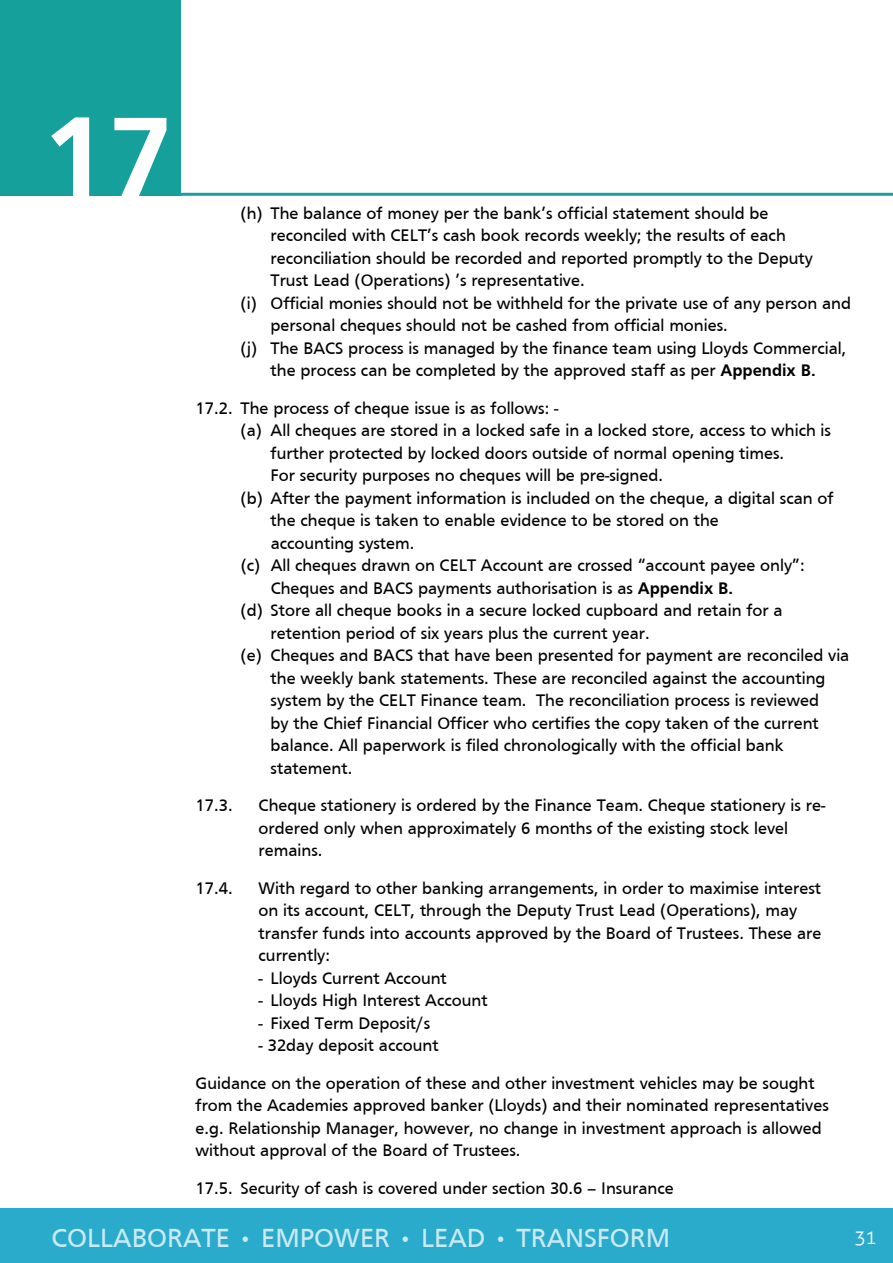
<style>
.page{position:relative;width:893px;height:1263px;background:#fff}
.page>*{position:absolute;margin:0;border:0;box-sizing:border-box;transform-origin:0 0}
.t1{font:700 119.85px "Frutiger";color:#fff}
.t2{font:27px "Frutiger";color:#caeaf2}
.t3{font:300 19.5px "Aller";color:#fff}
.t4{font:17.25px/22.5px "Frutiger";color:#000}
.s1{font-weight:700}
</style>
<div class="page">
<div style="left:0;top:1209px;width:893px;height:54px;background:#2babcc"></div>
<hr style="left:181px;top:193px;width:712px;height:3px;background:#15a09b">
<div style="left:0;top:0;width:180px;height:196px;background:#15a09b"></div>
<h1 class="t1" style="left:44px;top:88px;width:130px">17</h1>
<p class="t4" style="left:241px;top:202px;width:529px">(h) The balance of money per the bank’s official statement should be</p>
<p class="t4" style="left:271px;top:224px;width:517px">reconciled with CELT’s cash book records weekly; the results of each</p>
<p class="t4" style="left:271px;top:247px;width:544px">reconciliation should be recorded and reported promptly to the Deputy</p>
<p class="t4" style="left:271px;top:269px;width:316px">Trust Lead (Operations) ’s representative.</p>
<p class="t4" style="left:241px;top:291px;width:612px">(i) Official monies should not be withheld for the private use of any person and</p>
<p class="t4" style="left:271px;top:314px;width:459px">personal cheques should not be cashed from official monies.</p>
<p class="t4" style="left:241px;top:336px;width:607px">(j) The BACS process is managed by the finance team using Lloyds Commercial,</p>
<p class="t4" style="left:271px;top:359px;width:547px">the process can be completed by the approved staff as per <span class="s1">Appendix B.</span></p>
<p class="t4" style="left:196px;top:396px;width:364px">17.2. The process of cheque issue is as follows: -</p>
<p class="t4" style="left:241px;top:419px;width:592px">(a) All cheques are stored in a locked safe in a locked store, access to which is</p>
<p class="t4" style="left:271px;top:441px;width:515px">further protected by locked doors outside of normal opening times.</p>
<p class="t4" style="left:271px;top:464px;width:394px">For security purposes no cheques will be pre-signed.</p>
<p class="t4" style="left:241px;top:486px;width:594px">(b) After the payment information is included on the cheque, a digital scan of</p>
<p class="t4" style="left:271px;top:509px;width:450px">the cheque is taken to enable evidence to be stored on the</p>
<p class="t4" style="left:271px;top:531px;width:145px">accounting system.</p>
<p class="t4" style="left:241px;top:554px;width:565px">(c) All cheques drawn on CELT Account are crossed “account payee only”:</p>
<p class="t4" style="left:271px;top:576px;width:464px">Cheques and BACS payments authorisation is as <span class="s1">Appendix B.</span></p>
<p class="t4" style="left:241px;top:599px;width:543px">(d) Store all cheque books in a secure locked cupboard and retain for a</p>
<p class="t4" style="left:271px;top:621px;width:380px">retention period of six years plus the current year.</p>
<p class="t4" style="left:241px;top:644px;width:610px">(e) Cheques and BACS that have been presented for payment are reconciled via</p>
<p class="t4" style="left:271px;top:666px;width:556px">the weekly bank statements. These are reconciled against the accounting</p>
<p class="t4" style="left:271px;top:689px;width:550px">system by the CELT Finance team. The reconciliation process is reviewed</p>
<p class="t4" style="left:271px;top:711px;width:550px">by the Chief Financial Officer who certifies the copy taken of the current</p>
<p class="t4" style="left:271px;top:734px;width:515px">balance. All paperwork is filed chronologically with the official bank</p>
<p class="t4" style="left:271px;top:756px;width:83px">statement.</p>
<p class="t4" style="left:196px;top:794px;width:39px">17.3.</p>
<p class="t4" style="left:259px;top:794px;width:568px">Cheque stationery is ordered by the Finance Team. Cheque stationery is re&shy;ordered only when approximately 6 months of the existing stock level remains.</p>
<p class="t4" style="left:196px;top:876px;width:39px">17.4.</p>
<p class="t4" style="left:259px;top:876px;width:564px">With regard to other banking arrangements, in order to maximise interest on its account, CELT, through the Deputy Trust Lead (Operations), may transfer funds into accounts approved by the Board of Trustees. These are currently:</p>
<p class="t4" style="left:259px;top:966px;width:190px">- Lloyds Current Account</p>
<p class="t4" style="left:259px;top:989px;width:231px">- Lloyds High Interest Account</p>
<p class="t4" style="left:259px;top:1011px;width:173px">- Fixed Term Deposit/s</p>
<p class="t4" style="left:196px;top:1026px;width:621px;line-height:37.5px;text-indent:63px">- 32day deposit account<br>Guidance on the operation of these and other investment vehicles may be sought</p>
<p class="t4" style="left:196px;top:1094px;width:635px">from the Academies approved banker (Lloyds) and their nominated representatives e.g. Relationship Manager, however, no change in investment approach is allowed without approval of the Board of Trustees.</p>
<p class="t4" style="left:196px;top:1176px;width:480px">17.5. Security of cash is covered under section 30.6 – Insurance</p>
<h2 class="t2" style="left:52px;top:1222px;width:620px">COLLABORATE • EMPOWER • LEAD • TRANSFORM</h2>
<p class="t3" style="left:854px;top:1225px;width:24px">31</p>
</div>
